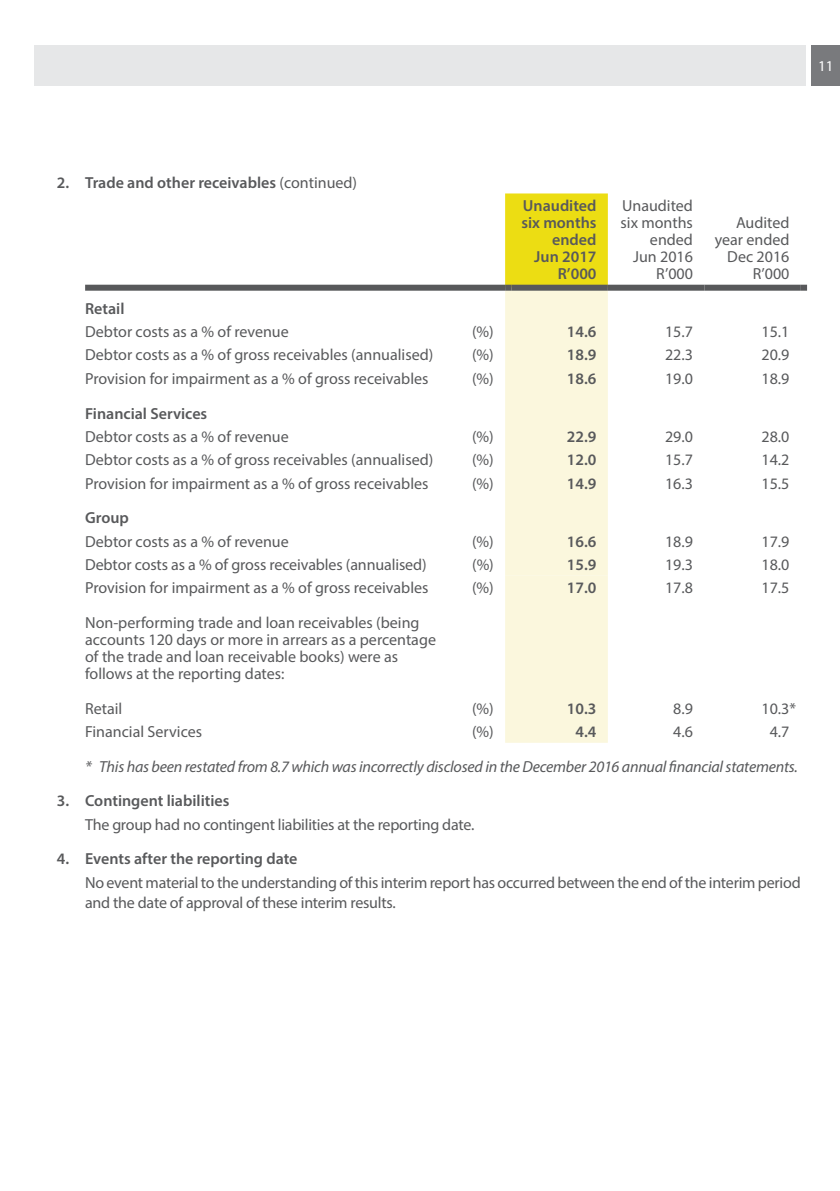
<style>
.page{position:relative;width:840px;height:1191px;background:#fff}
.page>*{position:absolute;margin:0;border:0;box-sizing:border-box;transform-origin:0 0}
.t1{font:16px/17px "Myriad Pro";color:#58595b;text-align:right}
.t2{font:600 16px/17px "Myriad Pro";color:#58595b;text-align:right}
.t3{font:italic 16px "Myriad Pro";letter-spacing:-.015em;color:#58595b}
.t4{font:15px "Myriad Pro";color:#fff}
.s1{font-weight:400}
</style>
<div class="page">
<div style="left:811px;top:45px;width:28px;height:40px;background:#797a7d"></div>
<div style="left:34px;top:45px;width:771px;height:40px;background:#e6e7e8"></div>
<div style="left:85px;top:285px;width:420px;height:6px;background:#58595b"></div>
<svg style="left:505px;top:193px;width:102px;height:550px;background:#f8f2bb"></svg>
<div style="left:511px;top:285px;width:96px;height:6px;background:#58595b"></div>
<div style="left:607px;top:285px;width:97px;height:6px;background:#58595b"></div>
<div style="left:704px;top:285px;width:96px;height:6px;background:#58595b"></div>
<svg style="left:800px;top:285px;width:6px;height:6px"></svg>
<p class="t4" style="left:817px;top:57px;width:17px">11</p>
<p class="t2" style="left:57px;top:173px;width:302px">2. Trade and other receivables <span class="s1">(continued)</span></p>
<p class="t2" style="left:521px;top:197px;width:77px">Unaudited six months ended<br>Jun 2017<br>R’000</p>
<p class="t1" style="left:620px;top:197px;width:74px">Unaudited six months ended<br>Jun 2016<br>R’000</p>
<p class="t1" style="left:714px;top:214px;width:76px">Audited year ended<br>Dec 2016<br>R’000</p>
<p class="t2" style="left:85px;top:299px;width:41px">Retail</p>
<p class="t1" style="left:85px;top:323px;width:205px">Debtor costs as a % of revenue</p>
<p class="t1" style="left:471px;top:323px;width:23px">(%)</p>
<p class="t2" style="left:566px;top:323px;width:31px">14.6</p>
<p class="t1" style="left:664px;top:323px;width:29px">15.7</p>
<p class="t1" style="left:761px;top:323px;width:29px">15.1</p>
<p class="t1" style="left:85px;top:346px;width:349px">Debtor costs as a % of gross receivables (annualised)</p>
<p class="t1" style="left:471px;top:346px;width:23px">(%)</p>
<p class="t2" style="left:566px;top:346px;width:31px">18.9</p>
<p class="t1" style="left:664px;top:346px;width:29px">22.3</p>
<p class="t1" style="left:761px;top:346px;width:29px">20.9</p>
<p class="t1" style="left:85px;top:370px;width:344px">Provision for impairment as a % of gross receivables</p>
<p class="t1" style="left:471px;top:370px;width:23px">(%)</p>
<p class="t2" style="left:566px;top:369px;width:31px">18.6</p>
<p class="t1" style="left:664px;top:370px;width:29px">19.0</p>
<p class="t1" style="left:761px;top:370px;width:29px">18.9</p>
<p class="t2" style="left:85px;top:404px;width:124px">Financial Services</p>
<p class="t1" style="left:85px;top:428px;width:205px">Debtor costs as a % of revenue</p>
<p class="t1" style="left:471px;top:428px;width:23px">(%)</p>
<p class="t2" style="left:566px;top:427px;width:31px">22.9</p>
<p class="t1" style="left:664px;top:428px;width:29px">29.0</p>
<p class="t1" style="left:761px;top:428px;width:29px">28.0</p>
<p class="t1" style="left:85px;top:451px;width:349px">Debtor costs as a % of gross receivables (annualised)</p>
<p class="t1" style="left:471px;top:451px;width:23px">(%)</p>
<p class="t2" style="left:566px;top:451px;width:31px">12.0</p>
<p class="t1" style="left:664px;top:451px;width:29px">15.7</p>
<p class="t1" style="left:761px;top:451px;width:29px">14.2</p>
<p class="t1" style="left:85px;top:474px;width:344px">Provision for impairment as a % of gross receivables</p>
<p class="t1" style="left:471px;top:474px;width:23px">(%)</p>
<p class="t2" style="left:566px;top:474px;width:31px">14.9</p>
<p class="t1" style="left:664px;top:474px;width:29px">16.3</p>
<p class="t1" style="left:761px;top:474px;width:29px">15.5</p>
<p class="t2" style="left:85px;top:509px;width:45px">Group</p>
<p class="t1" style="left:85px;top:532px;width:205px">Debtor costs as a % of revenue</p>
<p class="t1" style="left:471px;top:532px;width:23px">(%)</p>
<p class="t2" style="left:566px;top:532px;width:31px">16.6</p>
<p class="t1" style="left:664px;top:532px;width:29px">18.9</p>
<p class="t1" style="left:761px;top:532px;width:29px">17.9</p>
<p class="t1" style="left:85px;top:556px;width:343px">Debtor costs as a % of gross receivables (annualised)</p>
<p class="t1" style="left:472px;top:556px;width:23px">(%)</p>
<p class="t2" style="left:566px;top:555px;width:31px">15.9</p>
<p class="t1" style="left:664px;top:556px;width:29px">19.3</p>
<p class="t1" style="left:761px;top:556px;width:29px">18.0</p>
<p class="t1" style="left:85px;top:579px;width:344px">Provision for impairment as a % of gross receivables</p>
<p class="t1" style="left:471px;top:579px;width:23px">(%)</p>
<p class="t2" style="left:566px;top:579px;width:31px">17.0</p>
<p class="t1" style="left:664px;top:579px;width:29px">17.8</p>
<p class="t1" style="left:761px;top:579px;width:29px">17.5</p>
<p class="t1" style="left:85px;top:614px;width:352px;text-align:left">Non-performing trade and loan receivables (being accounts 120 days or more in arrears as a percentage of the trade and loan receivable books) were as follows at the reporting dates:</p>
<p class="t1" style="left:85px;top:699px;width:39px">Retail</p>
<p class="t1" style="left:471px;top:699px;width:23px">(%)</p>
<p class="t2" style="left:566px;top:699px;width:31px">10.3</p>
<p class="t1" style="left:673px;top:699px;width:21px">8.9</p>
<p class="t1" style="left:761px;top:699px;width:36px">10.3*</p>
<p class="t1" style="left:85px;top:723px;width:118px">Financial Services</p>
<p class="t1" style="left:471px;top:723px;width:23px">(%)</p>
<p class="t2" style="left:575px;top:722px;width:22px">4.4</p>
<p class="t1" style="left:673px;top:723px;width:21px">4.6</p>
<p class="t1" style="left:769px;top:723px;width:21px">4.7</p>
<p class="t3" style="left:85px;top:756px;width:713px">* This has been restated from 8.7 which was incorrectly disclosed in the December 2016 annual financial statements.</p>
<p class="t2" style="left:57px;top:792px;width:174px">3. Contingent liabilities</p>
<p class="t1" style="left:85px;top:815px;width:390px">The group had no contingent liabilities at the reporting date.</p>
<p class="t2" style="left:57px;top:850px;width:242px">4. Events after the reporting date</p>
<p class="t1" style="left:85px;top:872px;width:716px;line-height:20px;text-align:left">No event material to the understanding of this interim report has occurred between the end of the interim period and the date of approval of these interim results.</p>
</div>
